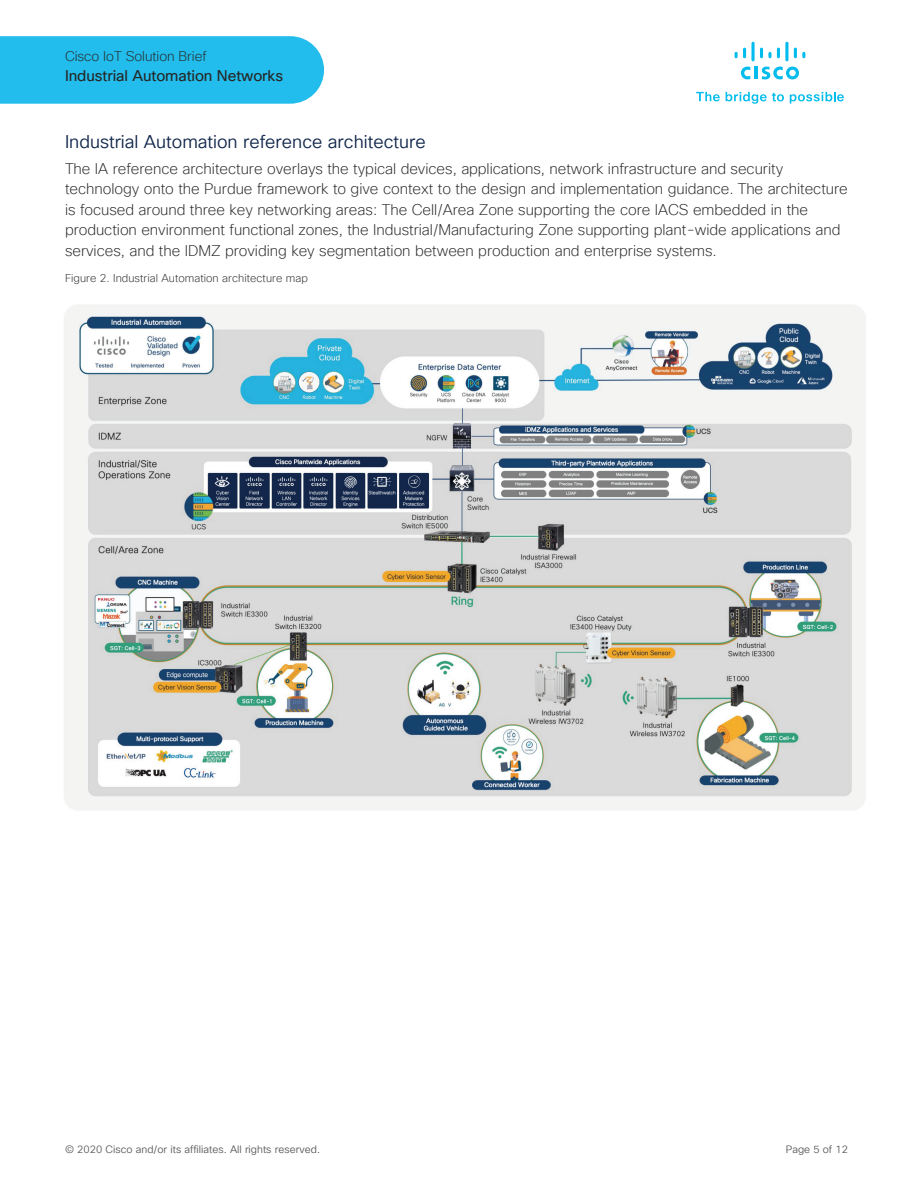
<style>
.page{position:relative;width:918px;height:1188px;background:#fff}
.page>*{position:absolute;margin:0;border:0;box-sizing:border-box;transform-origin:0 0}
.t1{font:18px "Cisco Sans TT Light";color:#11274b}
.t2{font:200 15.15px/20.4px "Cisco Sans TT";letter-spacing:-.005em;color:#252626}
.t3{font:15.15px "Cisco Sans TT";letter-spacing:-.005em;color:#252626}
.t4{font:200 13.65px "Cisco Sans TT";letter-spacing:-.005em;color:#252626}
.t5{font:200 11.1px "Cisco Sans TT";letter-spacing:.005em;color:#252626}
.t6{font:10.5px "Cisco Sans TT Light";letter-spacing:.005em;color:#58595b}
</style>
<div class="page">
<div style="left:0;top:36px;width:324px;height:68px;background:#22bdec"></div>
<svg style="left:696px;top:92px;width:24px;height:9px"></svg>
<svg style="left:726px;top:92px;width:58px;height:12px"></svg>
<svg style="left:790px;top:92px;width:54px;height:12px"></svg>
<svg style="left:741px;top:67px;width:58px;height:12px"></svg>
<svg style="left:735px;top:48px;width:11px;height:10px"></svg>
<svg style="left:751px;top:42px;width:4px;height:19px"></svg>
<svg style="left:760px;top:48px;width:20px;height:10px"></svg>
<hr style="left:785px;top:42px;width:3px;height:19px;background:#01bcec;border-radius:2px">
<svg style="left:794px;top:48px;width:11px;height:10px"></svg>
<img style="left:64px;top:305px;width:802px;height:505px">
<p class="t4" style="left:65px;top:48px;width:143px">Cisco IoT Solution Brief</p>
<p class="t3" style="left:65px;top:66px;width:220px">Industrial Automation Networks</p>
<p class="t1" style="left:65px;top:130px;width:362px">Industrial Automation reference architecture</p>
<p class="t2" style="left:65px;top:159px;width:784px">The IA reference architecture overlays the typical devices, applications, network infrastructure and security technology onto the Purdue framework to give context to the design and implementation guidance. The architecture is focused around three key networking areas: The Cell/Area Zone supporting the core IACS embedded in the production environment functional zones, the Industrial/Manufacturing Zone supporting plant-wide applications and services, and the IDMZ providing key segmentation between production and enterprise systems.</p>
<p class="t5" style="left:65px;top:270px;width:244px">Figure 2. Industrial Automation architecture map</p>
<p class="t6" style="left:65px;top:1143px;width:257px">© 2020 Cisco and/or its affiliates. All rights reserved.</p>
<p class="t6" style="left:786px;top:1143px;width:64px">Page 5 of 12</p>
</div>
